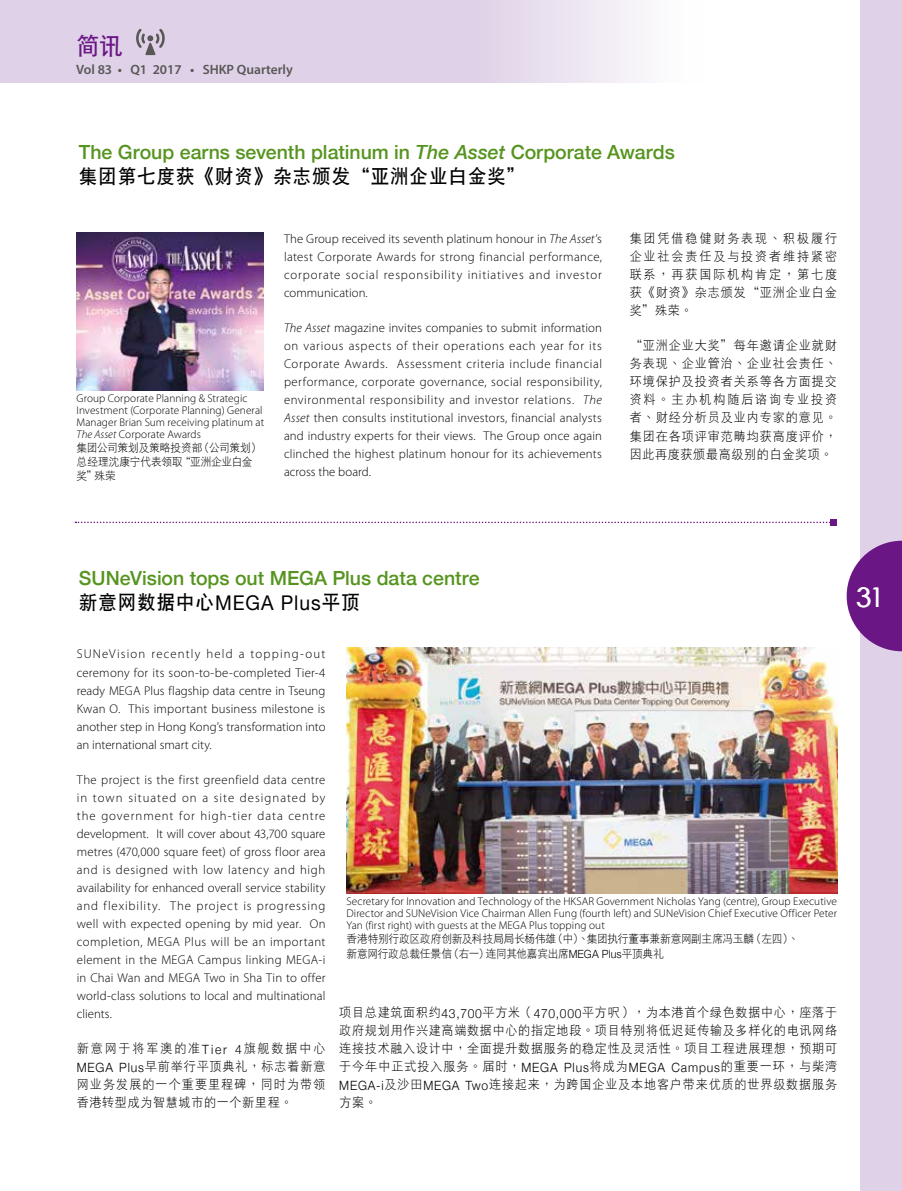
<style>
.page{position:relative;width:902px;height:1191px;background:#fff}
.page>*{position:absolute;margin:0;border:0;box-sizing:border-box;transform-origin:0 0}
.t1{font:27px "Century Gothic";color:#fff}
.t2{font:24px "DFP Hei W7 GB5";color:#6b1685}
.t3{font:500 19.5px "Helvetica Neue";color:#56941f}
.t4{font:19.5px "DFP Hei W7 GB5";letter-spacing:.05em;color:#000;scale:.95 1}
.t5{font:600 13.5px "Myriad Pro";color:#595757}
.t6{font:300 12.75px/18px "Myriad Pro";letter-spacing:.01em;color:#000;text-align:justify}
.t7{font:12.75px/18px "DFP Hei W3 GB5";letter-spacing:.075em;color:#000;text-align:justify;scale:.95 1}
.t8{font:300 11.25px/12px "Myriad Pro";letter-spacing:.005em;color:#000;text-align:justify}
.t9{font:11.25px/14.2px "DFP Hei W3 GB5";letter-spacing:-.02em;color:#000;scale:.95 1}
.s1{font-style:italic}
.s2{font-family:"Helvetica Neue";font-size:20.25px}
.s3{font-family:"Helvetica Neue";font-weight:300}
</style>
<div class="page">
<img style="left:346px;top:647px;width:491px;height:246px">
<img style="left:77px;top:232px;width:186px;height:158px">
<svg style="left:75px;top:519px;width:761px;height:6px"></svg>
<svg style="left:0;top:0;width:641px;height:83px;background:#e2d5e9"></svg>
<div style="left:860px;top:0;width:41px;height:1191px;background:#dfd1e7"></div>
<svg style="left:846px;top:541px;width:55px;height:110px"></svg>
<svg style="left:136px;top:29px;width:29px;height:26px"></svg>
<h2 class="t2" style="left:76px;top:34px;width:48px">簡訊</h2>
<p class="t5" style="left:76px;top:61px;width:218px">Vol 83 • Q1 2017 • SHKP Quarterly</p>
<h3 class="t3" style="left:79px;top:137px;width:597px">The Group earns seventh platinum in <span class="s1">The Asset</span> Corporate Awards</h3>
<h3 class="t4" style="left:79px;top:166px;width:471px">集團第七度獲《財資》雜誌頒發“亞洲企業白金獎”</h3>
<p class="t8" style="left:77px;top:392px;width:189px;text-align:left">Group Corporate Planning &amp; Strategic Investment (Corporate Planning) General Manager Brian Sum receiving platinum at <span class="s1">The Asset</span> Corporate Awards</p>
<p class="t9" style="left:77px;top:440px;width:195px">集團公司策劃及策略投資部（公司策劃）總經理沈康寧代表領取“亞洲企業白金獎”殊榮</p>
<p class="t6" style="left:284px;top:229px;width:319px">The Group received its seventh platinum honour in <span class="s1">The Asset</span>’s latest Corporate Awards for strong financial performance, corporate social responsibility initiatives and investor communication.</p>
<p class="t6" style="left:284px;top:318px;width:319px"><span class="s1">The Asset</span> magazine invites companies to submit information on various aspects of their operations each year for its Corporate Awards. Assessment criteria include financial performance, corporate governance, social responsibility, environmental responsibility and investor relations. <span class="s1">The Asset</span> then consults institutional investors, financial analysts and industry experts for their views. The Group once again clinched the highest platinum honour for its achievements across the board.</p>
<p class="t7" style="left:629px;top:229px;width:220px">集團憑藉穩健財務表現、積極履行企業社會責任及與投資者維持緊密聯繫，再獲國際機構肯定，第七度獲《財資》雜誌頒發“亞洲企業白金獎”殊榮。</p>
<p class="t7" style="left:629px;top:336px;width:220px">“亞洲企業大獎”每年邀請企業就財務表現、企業管治、企業社會責任、環境保護及投資者關係等各方面提交資料。主辦機構隨後諮詢專業投資者、財經分析員及業內專家的意見。集團在各項評審範疇均獲高度評價，因此再度獲頒最高級別的白金獎項。</p>
<h3 class="t3" style="left:79px;top:562px;width:402px">SUNeVision tops out MEGA Plus data centre</h3>
<h3 class="t4" style="left:79px;top:592px;width:297px">新意網數據中心<span class="s2">MEGA Plus</span>平頂</h3>
<p class="t6" style="left:77px;top:645px;width:250px">SUNeVision recently held a topping-out ceremony for its soon-to-be-completed Tier-4 ready MEGA Plus flagship data centre in Tseung Kwan O. This important business milestone is another step in Hong Kong’s transformation into an international smart city.</p>
<p class="t6" style="left:77px;top:770px;width:250px">The project is the first greenfield data centre in town situated on a site designated by the government for high-tier data centre development. It will cover about 43,700 square metres (470,000 square feet) of gross floor area and is designed with low latency and high availability for enhanced overall service stability and flexibility. The project is progressing well with expected opening by mid year. On completion, MEGA Plus will be an important element in the MEGA Campus linking MEGA-i in Chai Wan and MEGA Two in Sha Tin to offer world-class solutions to local and multinational clients.</p>
<p class="t7" style="left:77px;top:1039px;width:263px">新意網於將軍澳的準<span class="s3">Tier 4</span>旗艦數據中心<span class="s3">MEGA Plus</span>早前舉行平頂典禮，標誌著新意網業務發展的一個重要里程碑，同時為帶領香港轉型成為智慧城市的一個新里程。</p>
<p class="t8" style="left:346px;top:895px;width:492px">Secretary for Innovation and Technology of the HKSAR Government Nicholas Yang (centre), Group Executive Director and SUNeVision Vice Chairman Allen Fung (fourth left) and SUNeVision Chief Executive Officer Peter Yan (first right) with guests at the MEGA Plus topping out</p>
<p class="t9" style="left:346px;top:931px;width:477px">香港特別行政區政府創新及科技局局長楊偉雄（中）、集團執行董事兼新意網副主席馮玉麟（左四）、新意網行政總裁任景信（右一）連同其他嘉賓出席<span class="s3">MEGA Plus</span>平頂典禮</p>
<p class="t7" style="left:339px;top:1003px;width:525px">項目總建築面積約<span class="s3">43,700</span>平方米（<span class="s3">470,000</span>平方呎），為本港首個綠色數據中心，座落於政府規劃用作興建高端數據中心的指定地段。項目特別將低遲延傳輸及多樣化的電訊網絡連接技術融入設計中，全面提升數據服務的穩定性及靈活性。項目工程進展理想，預期可於今年中正式投入服務。屆時，<span class="s3">MEGA Plus</span>將成為<span class="s3">MEGA Campus</span>的重要一環，與柴灣<span class="s3">MEGA-i</span>及沙田<span class="s3">MEGA Two</span>連接起來，為跨國企業及本地客戶帶來優質的世界級數據服務方案。</p>
<h1 class="t1" style="left:855px;top:581px;width:30px">31</h1>
</div>
